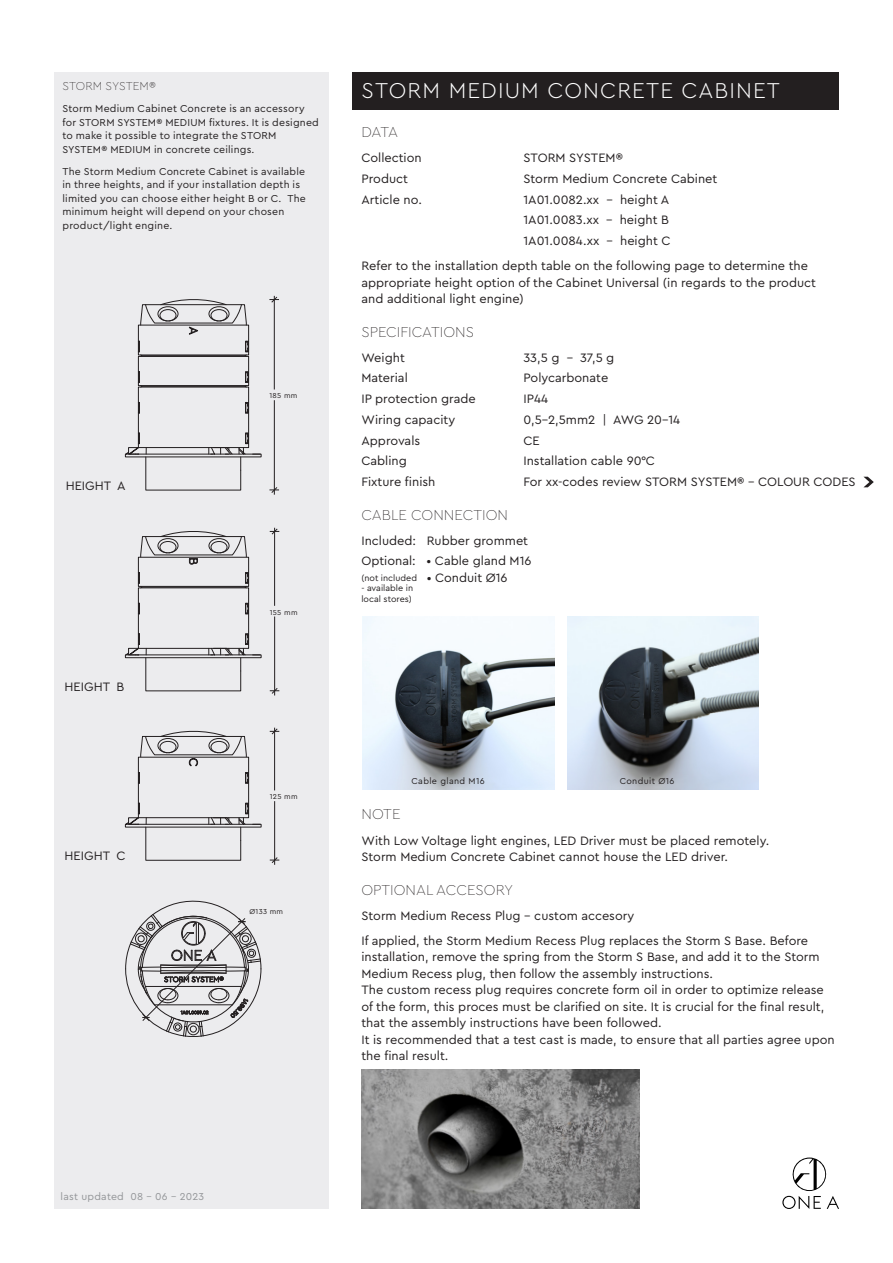
<style>
.page{position:relative;width:893px;height:1263px;background:#fff}
.page>*{position:absolute;margin:0;border:0;box-sizing:border-box;transform-origin:0 0}
.Overskrift{font:300 22.5px "Cera Pro";letter-spacing:.05em;color:#fff}
.Underoverskrift_4{font:100 15px "Cera Pro";color:#231f20}
.tekst{font:12.75px/16.5px "Cera Pro";color:#231f20}
.Underoverskrift_4-2{font:100 12px "Cera Pro";color:#231f20}
.tekst-2{font:10.5px/13.5px "Cera Pro";letter-spacing:.02em;color:#231f20}
.t1{font:10.5px "Cera Pro";letter-spacing:.02em;color:#939598}
.tekst-3{font:9px "Cera Pro";color:#231f20}
.tekst-4{font:9px "Cera Pro";letter-spacing:.04em;color:#231f20}
.t2{font:7.5px "Cera Pro";letter-spacing:.04em;color:#231f20}
</style>
<div class="page">
<div style="left:353px;top:72px;width:486px;height:38px;background:#231f20"></div>
<div style="left:54px;top:72px;width:275px;height:1137px;background:#ececee"></div>
<svg style="left:125px;top:299px;width:136px;height:191px"></svg>
<svg style="left:125px;top:531px;width:136px;height:160px"></svg>
<svg style="left:125px;top:730px;width:136px;height:131px"></svg>
<svg style="left:782px;top:1157px;width:57px;height:52px"></svg>
<hr style="left:274px;top:296px;width:1px;height:93px;background:#231f20">
<hr style="left:274px;top:528px;width:1px;height:78px;background:#231f20">
<hr style="left:274px;top:728px;width:1px;height:62px;background:#231f20">
<svg style="left:269px;top:297px;width:10px;height:5px"></svg>
<svg style="left:270px;top:529px;width:9px;height:5px"></svg>
<svg style="left:270px;top:728px;width:9px;height:6px"></svg>
<svg style="left:269px;top:487px;width:10px;height:6px"></svg>
<svg style="left:270px;top:688px;width:9px;height:6px"></svg>
<svg style="left:270px;top:857px;width:9px;height:6px"></svg>
<hr style="left:274px;top:400px;width:1px;height:95px;background:#231f20">
<hr style="left:274px;top:616px;width:1px;height:79px;background:#231f20">
<hr style="left:274px;top:801px;width:1px;height:64px;background:#231f20">
<svg style="left:125px;top:900px;width:136px;height:137px"></svg>
<img style="left:363px;top:617px;width:191px;height:172px">
<img style="left:567px;top:617px;width:192px;height:172px">
<svg style="left:864px;top:477px;width:10px;height:10px"></svg>
<img style="left:361px;top:1070px;width:278px;height:139px">
<p class="Underoverskrift_4-2" style="left:63px;top:78px;width:95px">STORM SYSTEM®</p>
<p class="tekst-2" style="left:63px;top:102px;width:258px">Storm Medium Cabinet Concrete is an accessory for STORM SYSTEM® MEDIUM fixtures. It is designed to make it possible to integrate the STORM SYSTEM® MEDIUM in concrete ceilings.</p>
<p class="tekst-2" style="left:63px;top:164px;width:245px">The Storm Medium Concrete Cabinet is available in three heights, and if your installation depth is limited you can choose either height B or C. The minimum height will depend on your chosen product/light engine.</p>
<p class="tekst" style="left:66px;top:477px;width:61px">HEIGHT A</p>
<p class="tekst" style="left:65px;top:677px;width:61px">HEIGHT B</p>
<p class="tekst" style="left:65px;top:847px;width:63px">HEIGHT C</p>
<p class="t2" style="left:269px;top:391px;width:30px">185 mm</p>
<p class="t2" style="left:270px;top:607px;width:29px">155 mm</p>
<p class="t2" style="left:270px;top:792px;width:29px">125 mm</p>
<p class="t2" style="left:249px;top:906px;width:35px">Ø133 mm</p>
<p class="Overskrift" style="left:361px;top:76px;width:420px">STORM MEDIUM CONCRETE CABINET</p>
<p class="Underoverskrift_4" style="left:361px;top:122px;width:38px">DATA</p>
<p class="tekst" style="left:361px;top:149px;width:62px">Collection</p>
<p class="tekst" style="left:523px;top:149px;width:101px">STORM SYSTEM®</p>
<p class="tekst" style="left:361px;top:170px;width:48px">Product</p>
<p class="tekst" style="left:523px;top:170px;width:195px">Storm Medium Concrete Cabinet</p>
<p class="tekst" style="left:361px;top:190px;width:62px">Article no.</p>
<p class="tekst" style="left:523px;top:190px;width:147px">1A01.0082.xx - height A</p>
<p class="tekst" style="left:523px;top:211px;width:147px">1A01.0083.xx - height B</p>
<p class="tekst" style="left:523px;top:232px;width:149px">1A01.0084.xx - height C</p>
<p class="tekst" style="left:361px;top:257px;width:456px">Refer to the installation depth table on the following page to determine the appropriate height option of the Cabinet Universal (in regards to the product and additional light engine)</p>
<p class="Underoverskrift_4" style="left:361px;top:322px;width:114px">SPECIFICATIONS</p>
<p class="tekst" style="left:361px;top:349px;width:45px">Weight</p>
<p class="tekst" style="left:523px;top:349px;width:92px">33,5 g - 37,5 g</p>
<p class="tekst" style="left:361px;top:369px;width:48px">Material</p>
<p class="tekst" style="left:523px;top:369px;width:86px">Polycarbonate</p>
<p class="tekst" style="left:361px;top:390px;width:116px">IP protection grade</p>
<p class="tekst" style="left:523px;top:390px;width:26px">IP44</p>
<p class="tekst" style="left:361px;top:411px;width:95px">Wiring capacity</p>
<p class="tekst" style="left:523px;top:411px;width:158px">0,5-2,5mm2 | AWG 20-14</p>
<p class="tekst" style="left:361px;top:432px;width:60px">Approvals</p>
<p class="tekst" style="left:523px;top:432px;width:18px">CE</p>
<p class="tekst" style="left:361px;top:452px;width:47px">Cabling</p>
<p class="tekst" style="left:523px;top:452px;width:133px">Installation cable 90°C</p>
<p class="tekst" style="left:361px;top:473px;width:76px">Fixture finish</p>
<p class="tekst" style="left:523px;top:473px;width:334px">For xx-codes review STORM SYSTEM® - COLOUR CODES</p>
<p class="Underoverskrift_4" style="left:361px;top:505px;width:148px">CABLE CONNECTION</p>
<p class="tekst" style="left:361px;top:532px;width:168px">Included: Rubber grommet</p>
<p class="tekst" style="left:361px;top:552px;width:172px">Optional: • Cable gland M16</p>
<p class="tekst" style="left:427px;top:569px;width:82px">• Conduit Ø16</p>
<p class="tekst-3" style="left:361px;top:572px;width:57px">(not included</p>
<p class="tekst-3" style="left:361px;top:582px;width:53px">- available in</p>
<p class="tekst-3" style="left:361px;top:593px;width:52px">local stores)</p>
<p class="tekst-4" style="left:411px;top:775px;width:75px">Cable gland M16</p>
<p class="tekst-4" style="left:620px;top:775px;width:56px">Conduit Ø16</p>
<p class="Underoverskrift_4" style="left:361px;top:804px;width:41px">NOTE</p>
<p class="tekst" style="left:361px;top:831px;width:409px">With Low Voltage light engines, LED Driver must be placed remotely.</p>
<p class="tekst" style="left:361px;top:848px;width:368px">Storm Medium Concrete Cabinet cannot house the LED driver.</p>
<p class="Underoverskrift_4" style="left:361px;top:879px;width:153px">OPTIONAL ACCESORY</p>
<p class="tekst" style="left:361px;top:906px;width:274px">Storm Medium Recess Plug - custom accesory</p>
<p class="tekst" style="left:361px;top:931px;width:460px">If applied, the Storm Medium Recess Plug replaces the Storm S Base. Before installation, remove the spring from the Storm S Base, and add it to the Storm<br>Medium Recess plug, then follow the assembly instructions.</p>
<p class="tekst" style="left:361px;top:981px;width:475px">The custom recess plug requires concrete form oil in order to optimize release of the form, this proces must be clarified on site. It is crucial for the final result, that the assembly instructions have been followed.<br>It is recommended that a test cast is made, to ensure that all parties agree upon the final result.</p>
<p class="t1" style="left:61px;top:1190px;width:145px">last updated 08 - 06 - 2023</p>
</div>
